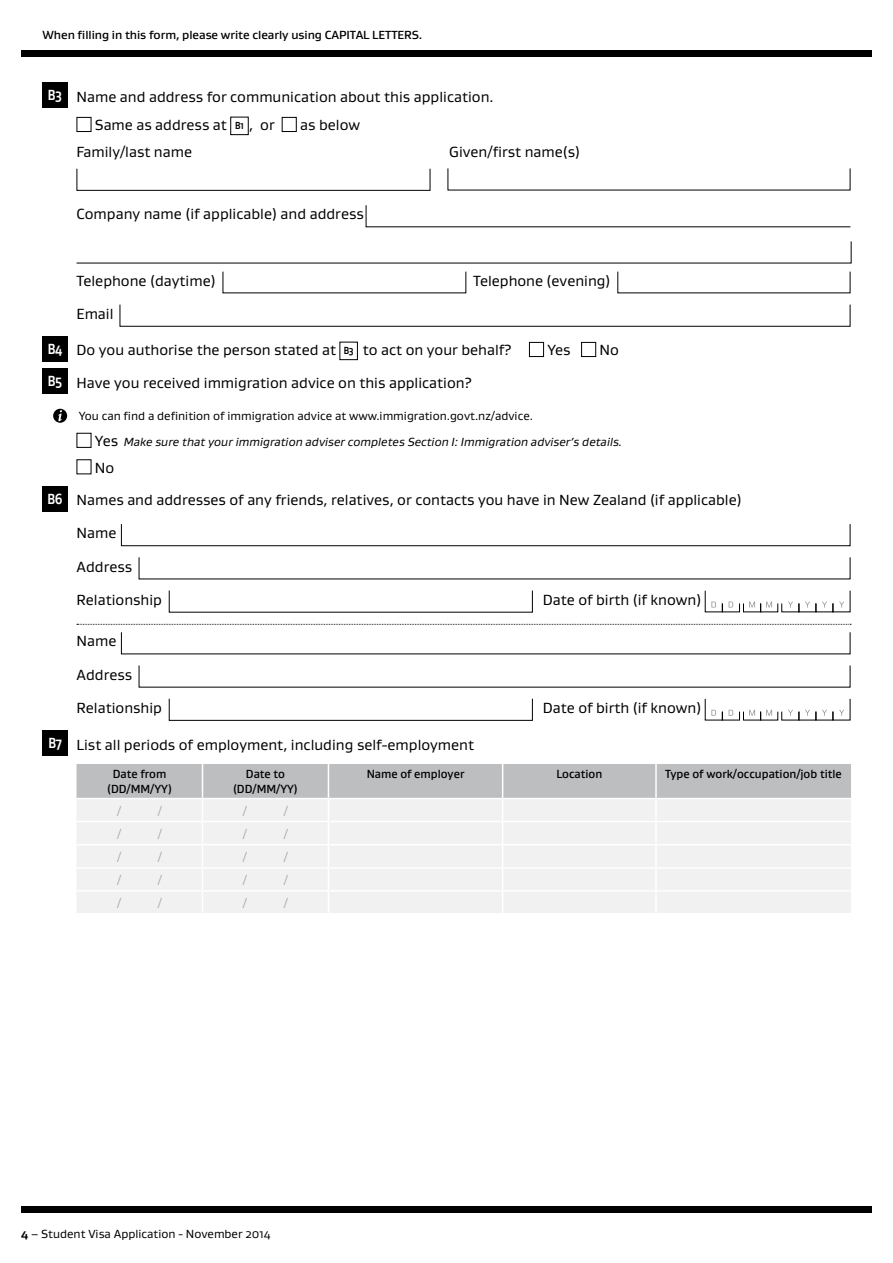
<style>
.page{position:relative;width:893px;height:1263px;background:#fff}
.page>*{position:absolute;margin:0;border:0;box-sizing:border-box;transform-origin:0 0}
.t1{font:15px/28.7px "Gustan";color:#000}
.t2{font:12px "Gustan";color:#000}
.t3{font:500 12px/14.4px "Gustan";color:#000;text-align:center;scale:.95 1}
.t4{font:italic 12px "Gustan";color:#000}
.t5{font:500 12px "Gustan";color:#000}
.t6{font:12px "Gustan";color:#a7a9ac}
.s1{font-weight:700;color:#fff}
.s2{font-weight:700;font-size:10.5px}
.s3{font-style:normal;font-size:15px}
.s4{font-weight:700}
</style>
<div class="page">
<div style="left:21px;top:50px;width:851px;height:7px;background:#000"></div>
<div style="left:21px;top:1206px;width:851px;height:7px;background:#000"></div>
<svg style="left:77px;top:624px;width:774px;height:1px"></svg>
<div style="left:43px;top:83px;width:25px;height:25px;background:#000"></div>
<div style="left:77px;top:117px;width:14px;height:15px;border:1px solid #000"></div>
<div style="left:230px;top:117px;width:19px;height:18px;border:1px solid #000"></div>
<div style="left:282px;top:117px;width:15px;height:15px;border:1px solid #000"></div>
<svg style="left:76px;top:168px;width:355px;height:23px"></svg>
<svg style="left:447px;top:168px;width:404px;height:23px"></svg>
<svg style="left:365px;top:205px;width:486px;height:23px"></svg>
<svg style="left:76px;top:241px;width:776px;height:23px"></svg>
<svg style="left:119px;top:304px;width:732px;height:23px"></svg>
<div style="left:43px;top:336px;width:25px;height:25px;background:#000"></div>
<div style="left:340px;top:342px;width:18px;height:18px;border:1px solid #000"></div>
<div style="left:529px;top:342px;width:15px;height:15px;border:1px solid #000"></div>
<div style="left:581px;top:342px;width:15px;height:15px;border:1px solid #000"></div>
<div style="left:43px;top:369px;width:25px;height:25px;background:#000"></div>
<div style="left:53px;top:409px;width:14px;height:14px;background:#000;border-radius:50%"></div>
<svg style="left:58px;top:410px;width:4px;height:11px"></svg>
<div style="left:77px;top:433px;width:14px;height:15px;border:1px solid #000"></div>
<div style="left:43px;top:486px;width:25px;height:25px;background:#000"></div>
<svg style="left:121px;top:524px;width:730px;height:22px"></svg>
<svg style="left:138px;top:557px;width:713px;height:23px"></svg>
<svg style="left:168px;top:590px;width:365px;height:23px"></svg>
<svg style="left:704px;top:590px;width:147px;height:23px"></svg>
<svg style="left:121px;top:632px;width:730px;height:23px"></svg>
<svg style="left:138px;top:665px;width:713px;height:23px"></svg>
<svg style="left:168px;top:698px;width:365px;height:23px"></svg>
<svg style="left:704px;top:698px;width:147px;height:23px"></svg>
<div style="left:43px;top:730px;width:25px;height:25px;background:#000"></div>
<svg style="left:77px;top:764px;width:774px;height:149px"></svg>
<hr style="left:656px;top:890px;width:195px;height:1px;background:#fff">
<hr style="left:655px;top:891px;width:2px;height:22px;background:#fff">
<p class="t5" style="left:43px;top:27px;width:381px">When filling in this form, please write clearly using CAPITAL LETTERS.</p>
<p class="t1" style="left:95px;top:82px;width:400px;text-indent:-47px"><span class="s1">B3</span> Name and address for communication about this application.<br>Same as address at <span class="s2">B1</span> , or</p>
<p class="t1" style="left:300px;top:111px;width:61px">as below</p>
<p class="t1" style="left:77px;top:137px;width:117px">Family/last name</p>
<p class="t1" style="left:449px;top:137px;width:133px">Given/first name(s)</p>
<p class="t1" style="left:77px;top:199px;width:289px">Company name (if applicable) and address</p>
<p class="t1" style="left:77px;top:266px;width:141px">Telephone (daytime)</p>
<p class="t1" style="left:473px;top:266px;width:139px">Telephone (evening)</p>
<p class="t1" style="left:77px;top:299px;width:39px">Email</p>
<p class="t1" style="left:48px;top:335px;width:465px"><span class="s1">B4</span> Do you authorise the person stated at <span class="s2">B3</span> to act on your behalf?</p>
<p class="t1" style="left:547px;top:335px;width:25px">Yes</p>
<p class="t1" style="left:600px;top:335px;width:21px">No</p>
<p class="t1" style="left:48px;top:368px;width:425px"><span class="s1">B5</span> Have you received immigration advice on this application?</p>
<p class="t2" style="left:79px;top:408px;width:456px">You can find a definition of immigration advice at www.immigration.govt.nz/advice.</p>
<p class="t4" style="left:95px;top:434px;width:529px"><span class="s3">Yes</span> Make sure that your immigration adviser completes Section I: Immigration adviser’s details.</p>
<p class="t1" style="left:47px;top:451px;width:696px;line-height:32.2px;text-indent:47px">No<br><span class="s1">B6</span> Names and addresses of any friends, relatives, or contacts you have in New Zealand (if applicable)</p>
<p class="t1" style="left:77px;top:518px;width:41px">Name</p>
<p class="t1" style="left:77px;top:552px;width:57px">Address</p>
<p class="t1" style="left:77px;top:585px;width:87px">Relationship</p>
<p class="t1" style="left:543px;top:585px;width:160px">Date of birth (if known)</p>
<p class="t1" style="left:77px;top:627px;width:41px">Name</p>
<p class="t1" style="left:77px;top:660px;width:57px">Address</p>
<p class="t1" style="left:77px;top:693px;width:87px">Relationship</p>
<p class="t1" style="left:543px;top:693px;width:160px">Date of birth (if known)</p>
<p class="t1" style="left:48px;top:730px;width:427px"><span class="s1">B7</span> List all periods of employment, including self-employment</p>
<p class="t3" style="left:107px;top:766px;width:70px">Date from (DD/MM/YY)</p>
<p class="t3" style="left:233px;top:766px;width:70px">Date to (DD/MM/YY)</p>
<p class="t3" style="left:367px;top:766px;width:104px">Name of employer</p>
<p class="t3" style="left:556px;top:766px;width:50px">Location</p>
<p class="t3" style="left:665px;top:766px;width:187px">Type of work/occupation/job title</p>
<p class="t6" style="left:117px;top:803px;width:6px">/</p>
<p class="t6" style="left:158px;top:803px;width:6px">/</p>
<p class="t6" style="left:243px;top:803px;width:6px">/</p>
<p class="t6" style="left:284px;top:803px;width:6px">/</p>
<p class="t6" style="left:117px;top:826px;width:6px">/</p>
<p class="t6" style="left:158px;top:826px;width:6px">/</p>
<p class="t6" style="left:243px;top:826px;width:6px">/</p>
<p class="t6" style="left:284px;top:826px;width:6px">/</p>
<p class="t6" style="left:117px;top:849px;width:6px">/</p>
<p class="t6" style="left:158px;top:849px;width:6px">/</p>
<p class="t6" style="left:243px;top:849px;width:6px">/</p>
<p class="t6" style="left:284px;top:849px;width:6px">/</p>
<p class="t6" style="left:117px;top:872px;width:6px">/</p>
<p class="t6" style="left:158px;top:872px;width:6px">/</p>
<p class="t6" style="left:243px;top:872px;width:6px">/</p>
<p class="t6" style="left:284px;top:872px;width:6px">/</p>
<p class="t6" style="left:117px;top:895px;width:6px">/</p>
<p class="t6" style="left:158px;top:895px;width:6px">/</p>
<p class="t6" style="left:243px;top:895px;width:6px">/</p>
<p class="t6" style="left:284px;top:895px;width:6px">/</p>
<p class="t2" style="left:21px;top:1226px;width:251px"><span class="s4">4</span> – Student Visa Application - November 2014</p>
</div>
